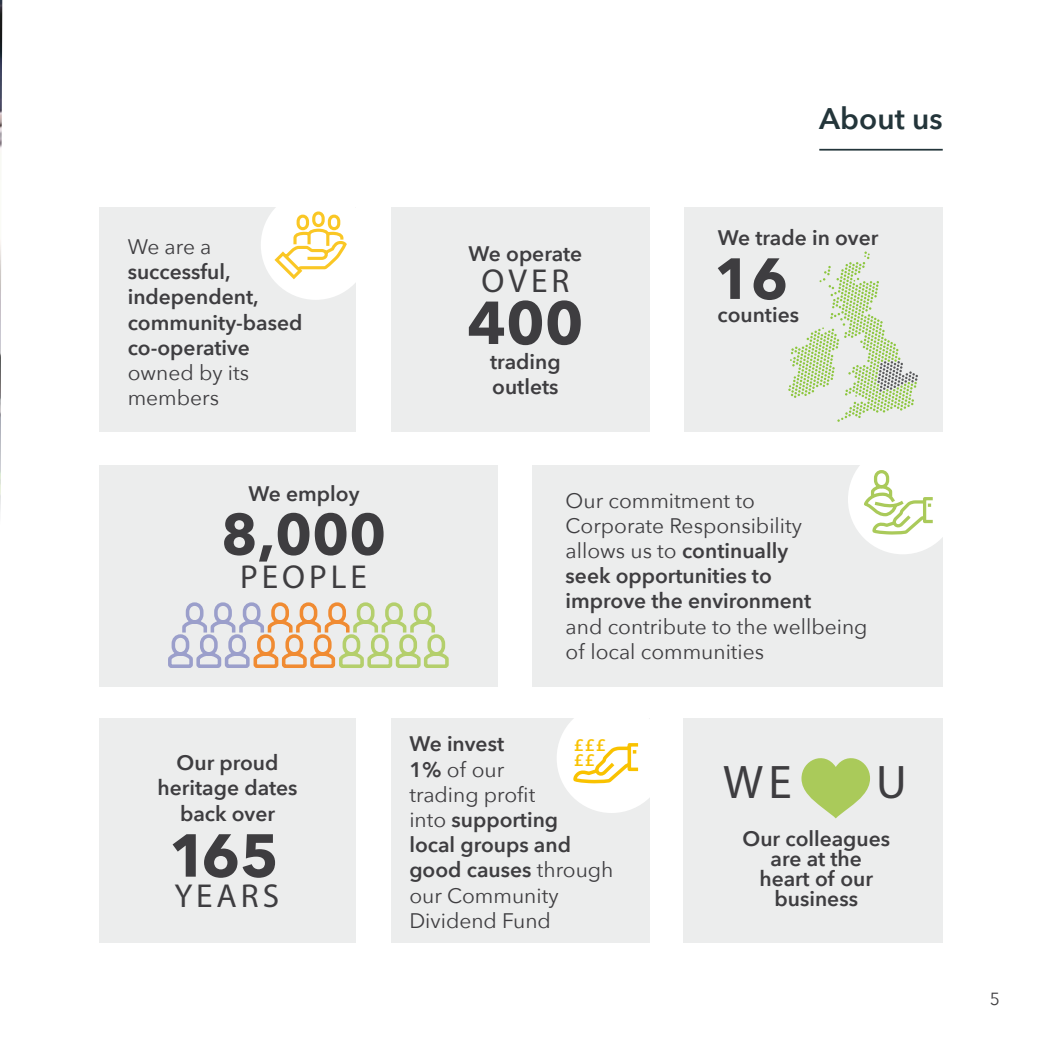
<style>
.page{position:relative;width:1042px;height:1042px;background:#fff}
.page>*{position:absolute;margin:0;border:0;box-sizing:border-box;transform-origin:0 0}
.t1{font:700 59.85px "Avenir Next";color:#3e3d40}
.t2{font:700 57.4px "Avenir Next";color:#3e3d40}
.t3{font:47.25px "Myriad Pro";color:#3e3d40}
.t4{font:33.25px "Myriad Pro";letter-spacing:.12em;color:#3e3d40}
.t5{font:600 29.75px "Avenir Next";color:#23353a}
.t6{font:600 21px/25.2px "Avenir Next";color:#3e3d40}
.t7{font:21px/25.2px "Avenir Next";color:#3e3d40}
.t8{font:17.5px "Avenir Next";color:#3e3d40}
.t9{font:600 16.45px/14.5px "Avenir Next";color:#f9c200}
.s1{font-weight:400}
.s2{font-weight:600}
</style>
<div class="page">
<div style="left:532px;top:466px;width:411px;height:221px;background:#eceded"></div>
<hr style="left:819px;top:149px;width:124px;height:2px;background:#23353a">
<img style="left:0;top:0;width:2px;height:512px">
<div style="left:99px;top:207px;width:257px;height:224px;background:#eceded"></div>
<div style="left:99px;top:718px;width:257px;height:225px;background:#eceded"></div>
<div style="left:391px;top:718px;width:258px;height:225px;background:#eceded"></div>
<div style="left:684px;top:718px;width:259px;height:225px;background:#eceded"></div>
<div style="left:99px;top:466px;width:399px;height:221px;background:#eceded"></div>
<div style="left:391px;top:207px;width:258px;height:224px;background:#eceded"></div>
<svg style="left:801px;top:758px;width:69px;height:60px"></svg>
<div style="left:684px;top:207px;width:259px;height:224px;background:#eceded"></div>
<div style="left:261px;top:190px;width:109px;height:110px;background:#fff;border-radius:50%"></div>
<svg style="left:274px;top:211px;width:73px;height:69px"></svg>
<svg style="left:168px;top:602px;width:281px;height:66px"></svg>
<div style="left:848px;top:445px;width:109px;height:109px;background:#fff;border-radius:50%"></div>
<svg style="left:864px;top:470px;width:69px;height:65px"></svg>
<div style="left:557px;top:703px;width:109px;height:110px;background:#fff;border-radius:50%"></div>
<svg style="left:573px;top:743px;width:66px;height:41px"></svg>
<svg style="left:718px;top:251px;width:200px;height:171px"></svg>
<h3 class="t5" style="left:819px;top:93px;width:125px">About us</h3>
<p class="t7" style="left:128px;top:233px;width:85px">We are a</p>
<p class="t6" style="left:128px;top:259px;width:176px">successful, independent, community-based co-operative</p>
<p class="t7" style="left:128px;top:359px;width:123px">owned by its members</p>
<p class="t6" style="left:468px;top:240px;width:115px">We operate</p>
<h3 class="t4" style="left:481px;top:261px;width:89px">OVER</h3>
<h1 class="t1" style="left:467px;top:271px;width:118px">400</h1>
<p class="t6" style="left:490px;top:349px;width:72px">trading outlets</p>
<p class="t6" style="left:718px;top:224px;width:162px">We trade in over</p>
<p class="t6" style="left:717px;top:301px;width:83px">counties</p>
<p class="t6" style="left:249px;top:480px;width:112px">We employ</p>
<h2 class="t2" style="left:221px;top:485px;width:167px">8,000</h2>
<h3 class="t4" style="left:240px;top:556px;width:128px">PEOPLE</h3>
<p class="t6" style="left:566px;top:487px;width:247px"><span class="s1">Our commitment to<br>Corporate Responsibility allows us to</span> continually seek opportunities to improve the environment</p>
<p class="t7" style="left:566px;top:613px;width:303px">and contribute to the wellbeing of local communities</p>
<p class="t6" style="left:158px;top:750px;width:142px;text-align:center">Our proud heritage dates back over</p>
<h1 class="t1" style="left:169px;top:804px;width:112px">165</h1>
<h3 class="t4" style="left:174px;top:875px;width:106px">YEARS</h3>
<p class="t7" style="left:409px;top:730px;width:206px"><span class="s2">We invest<br>1%</span> of our<br>trading profit<br>into <span class="s2">supporting<br>local groups and good causes</span> through our Community<br>Dividend Fund</p>
<p class="t9" style="left:574px;top:737px;width:33px">£££ ££</p>
<h3 class="t3" style="left:723px;top:752px;width:70px">WE</h3>
<h3 class="t3" style="left:876px;top:752px;width:32px">U</h3>
<p class="t6" style="left:742px;top:828px;width:149px;line-height:20.1px;text-align:center">Our colleagues are at the<br>heart of our business</p>
<p class="t8" style="left:989px;top:984px;width:12px">5</p>
</div>
